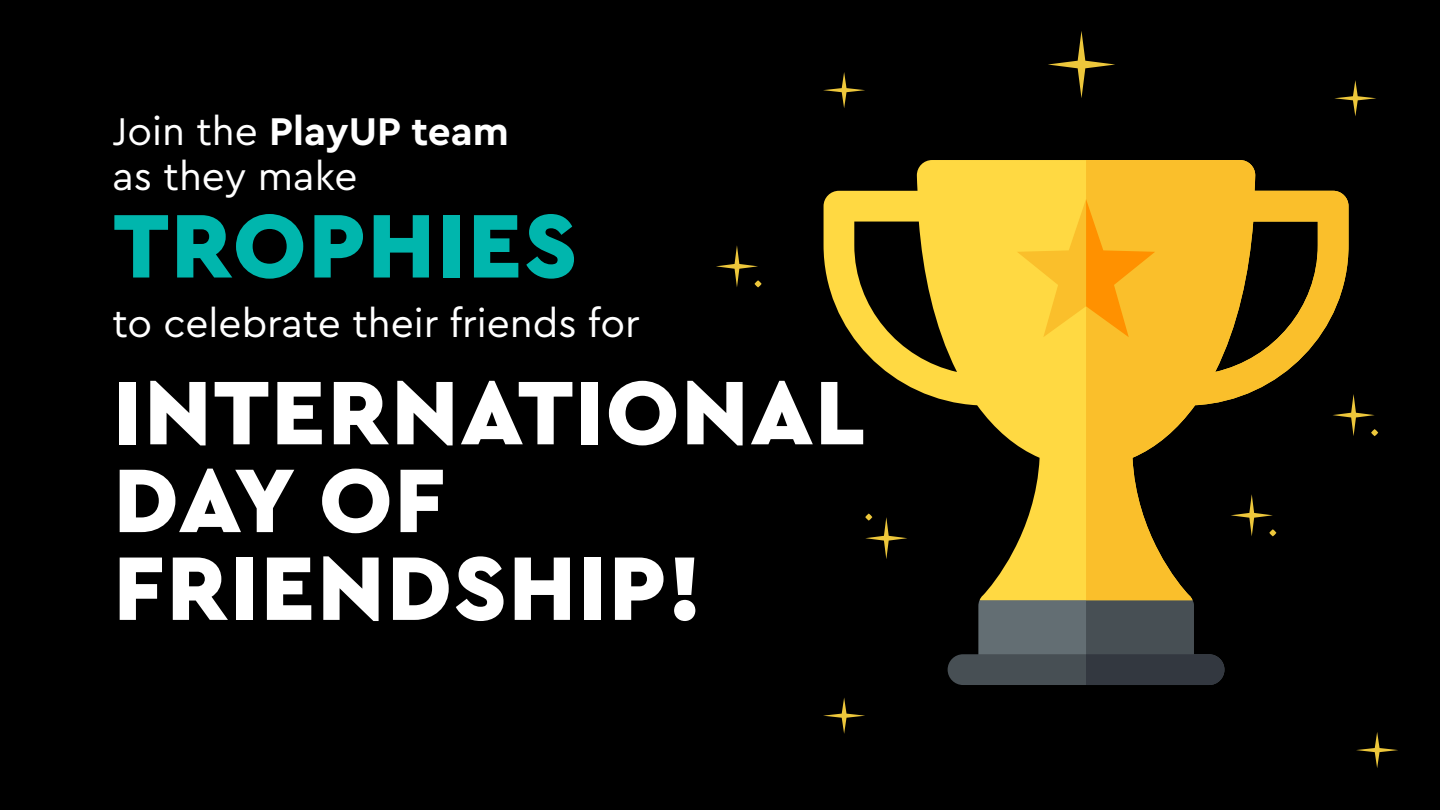
<style>
.page{position:relative;width:1440px;height:810px;background:#000}
.page>*{position:absolute;margin:0;border:0;box-sizing:border-box;transform-origin:0 0}
.t1{font:900 94.5px/87.8px "Cera";letter-spacing:.02em;color:#fff}
.t2{font:900 94.5px "Cera";letter-spacing:.02em;color:#00b6ad}
.t3{font:40.5px/44.5px "Cera";color:#fff}
.s1{font-weight:700}
</style>
<div class="page">
<svg style="left:824px;top:160px;width:262px;height:409px;fill:#ffd942"></svg>
<svg style="left:1086px;top:160px;width:263px;height:409px;fill:#fabf2b"></svg>
<div style="left:948px;top:654px;width:276px;height:31px;background:#474f54;border-radius:15px"></div>
<svg style="left:978px;top:569px;width:246px;height:116px"></svg>
<svg style="left:1017px;top:199px;width:138px;height:138px;background:#fcbf2b"></svg>
<svg style="left:865px;top:514px;width:42px;height:45px"></svg>
<svg style="left:716px;top:245px;width:46px;height:42px"></svg>
<svg style="left:1231px;top:494px;width:45px;height:42px"></svg>
<svg style="left:1332px;top:394px;width:46px;height:42px"></svg>
<svg style="left:1048px;top:31px;width:67px;height:67px"></svg>
<svg style="left:1334px;top:80px;width:42px;height:36px"></svg>
<svg style="left:1356px;top:732px;width:42px;height:36px"></svg>
<svg style="left:823px;top:72px;width:42px;height:36px"></svg>
<svg style="left:823px;top:698px;width:42px;height:36px"></svg>
<p class="t3" style="left:112px;top:108px;width:398px">Join the <span class="s1">PlayUP team </span>as they make</p>
<h1 class="t2" style="left:113px;top:183px;width:465px">TROPHIES</h1>
<p class="t3" style="left:112px;top:299px;width:529px">to celebrate their friends for</p>
<h1 class="t1" style="left:113px;top:365px;width:754px">INTERNATIONAL<br>DAY OF<br>FRIENDSHIP!</h1>
</div>
